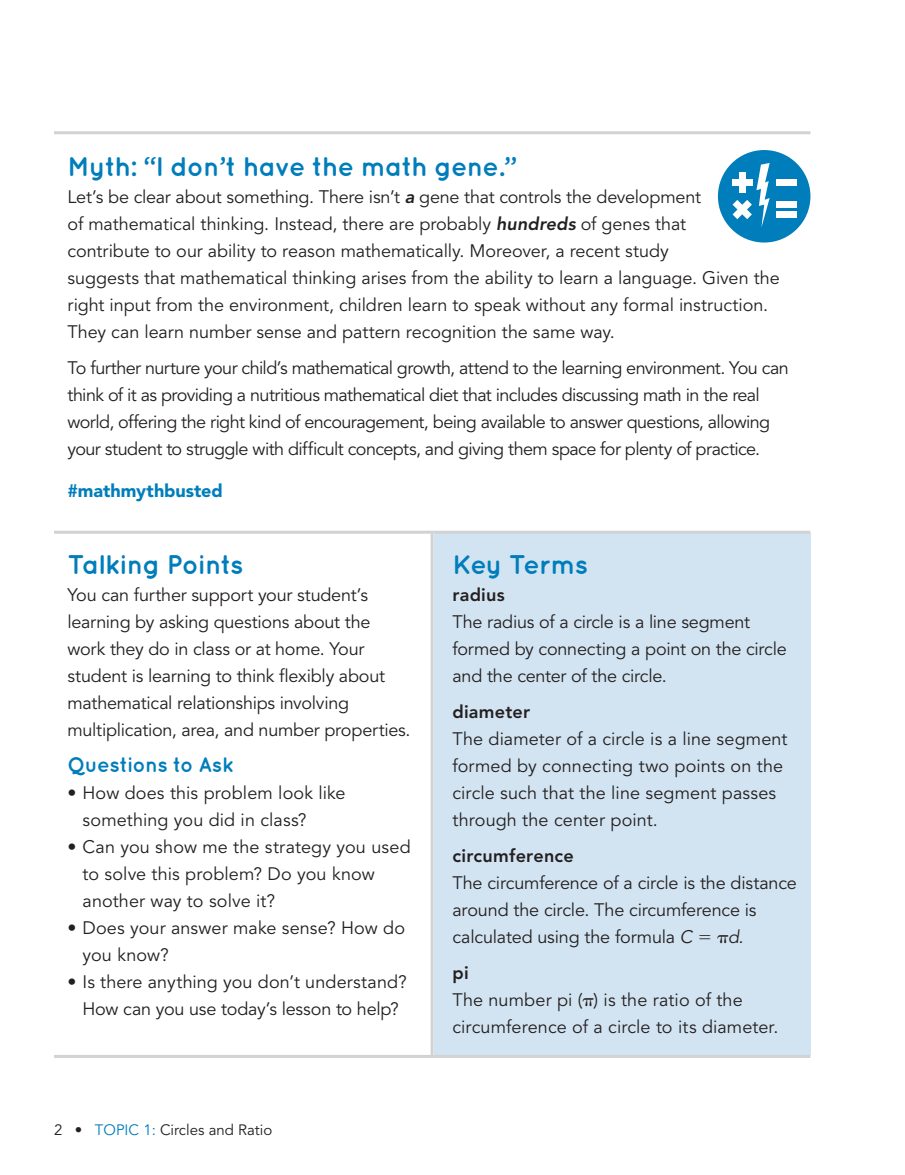
<style>
.page{position:relative;width:905px;height:1175px;background:#fff}
.page>*{position:absolute;margin:0;border:0;box-sizing:border-box;transform-origin:0 0}
.t1{font:700 27px "Quicksand";letter-spacing:-.03em;color:#007dbb}
.t2{font:700 21px "Quicksand";letter-spacing:-.025em;color:#007dbb}
.t3{font:18px/27px "Avenir LT Std";letter-spacing:-.01em;color:#231f20}
.t4{font:18px/27px "Avenir LT Std";letter-spacing:-.035em;color:#231f20}
.t5{font:800 18px "Avenir LT Std";letter-spacing:.015em;color:#231f20}
.t6{font:900 18px "Avenir LT Std";letter-spacing:-.005em;color:#007dbb}
.t7{font:italic 18px "Avenir LT Std";color:#231f20}
.t8{font:15px "Avenir LT Std";color:#231f20}
.s1{font-weight:800;font-style:italic}
.s2{color:#007dbb}
.s3{font-style:italic}
</style>
<div class="page">
<hr style="left:54px;top:131px;width:756px;height:3px;background:#d1d2d4">
<div style="left:433px;top:534px;width:377px;height:520px;background:#d2e4f1"></div>
<hr style="left:430px;top:534px;width:3px;height:520px;background:#d1d2d4">
<hr style="left:54px;top:530px;width:756px;height:3px;background:#d1d2d4">
<hr style="left:54px;top:1054px;width:756px;height:3px;background:#d1d2d4">
<div style="left:718px;top:150px;width:92px;height:92px;background:#007dbb;border-radius:50%"></div>
<div style="left:775px;top:179px;width:21px;height:7px;background:#fff"></div>
<div style="left:775px;top:201px;width:21px;height:7px;background:#fff"></div>
<div style="left:775px;top:211px;width:21px;height:7px;background:#fff"></div>
<svg style="left:732px;top:163px;width:37px;height:64px"></svg>
<h1 class="t1" style="left:68px;top:150px;width:448px">Myth: “I don’t have the math gene.”</h1>
<p class="t3" style="left:68px;top:183px;width:713px">Let’s be clear about something. There isn’t <span class="s1">a</span> gene that controls the development<br>of mathematical thinking. Instead, there are probably <span class="s1">hundreds</span> of genes that<br>contribute to our ability to reason mathematically. Moreover, a recent study<br>suggests that mathematical thinking arises from the ability to learn a language. Given the right input from the environment, children learn to speak without any formal instruction.<br>They can learn number sense and pattern recognition the same way.</p>
<p class="t4" style="left:68px;top:354px;width:723px">To further nurture your child’s mathematical growth, attend to the learning environment. You can think of it as providing a nutritious mathematical diet that includes discussing math in the real world, offering the right kind of encouragement, being available to answer questions, allowing your student to struggle with difficult concepts, and giving them space for plenty of practice.</p>
<p class="t6" style="left:68px;top:479px;width:157px">#mathmythbusted</p>
<h1 class="t1" style="left:68px;top:548px;width:177px">Talking Points</h1>
<p class="t3" style="left:68px;top:581px;width:344px">You can further support your student’s learning by asking questions about the work they do in class or at home. Your student is learning to think flexibly about mathematical relationships involving multiplication, area, and number properties.</p>
<p class="t2" style="left:68px;top:751px;width:168px">Questions to Ask</p>
<p class="t3" style="left:82px;top:779px;width:264px;text-indent:-15px">• How does this problem look like something you did in class?</p>
<p class="t3" style="left:82px;top:833px;width:329px;text-indent:-15px">• Can you show me the strategy you used to solve this problem? Do you know another way to solve it?</p>
<p class="t3" style="left:82px;top:914px;width:324px;text-indent:-15px">• Does your answer make sense? How do you know?</p>
<p class="t3" style="left:68px;top:968px;width:341px;text-align:center">• Is there anything you don’t understand?<br>How can you use today’s lesson to help?</p>
<p class="t8" style="left:54px;top:1120px;width:220px">2 • <span class="s2">TOPIC 1:</span> Circles and Ratio</p>
<h1 class="t1" style="left:452px;top:548px;width:137px">Key Terms</h1>
<p class="t5" style="left:452px;top:583px;width:54px">radius</p>
<p class="t3" style="left:452px;top:608px;width:336px">The radius of a circle is a line segment formed by connecting a point on the circle and the center of the circle.</p>
<p class="t5" style="left:452px;top:700px;width:79px">diameter</p>
<p class="t3" style="left:452px;top:725px;width:336px">The diameter of a circle is a line segment formed by connecting two points on the circle such that the line segment passes through the center point.</p>
<p class="t5" style="left:452px;top:844px;width:123px">circumference</p>
<p class="t3" style="left:452px;top:869px;width:346px">The circumference of a circle is the distance around the circle. The circumference is calculated using the formula <span class="s3">C</span></p>
<p class="t7" style="left:728px;top:926px;width:17px">d.</p>
<p class="t5" style="left:452px;top:961px;width:18px">pi</p>
<p class="t3" style="left:452px;top:986px;width:327px">The number pi ( ) is the ratio of the circumference of a circle to its diameter.</p>
</div>
